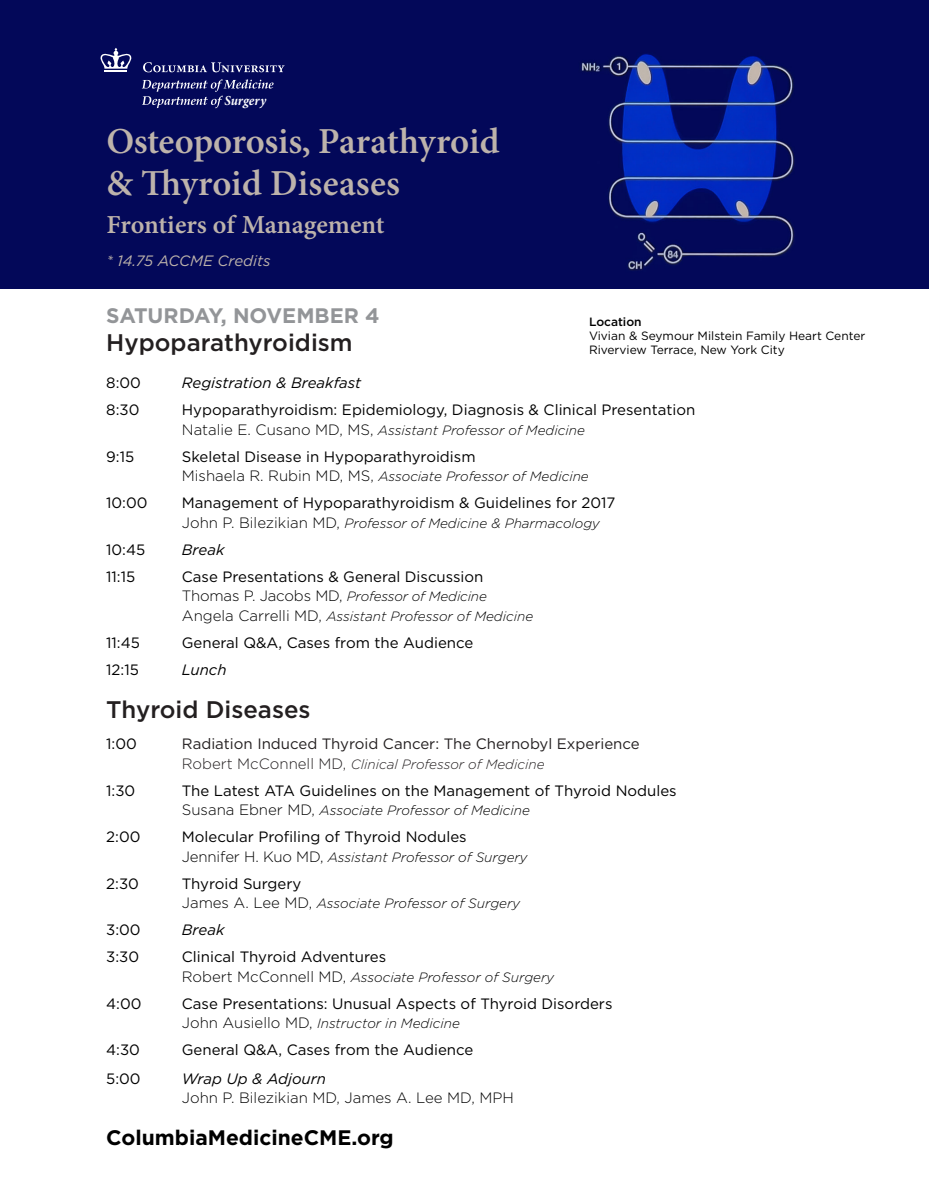
<style>
.page{position:relative;width:929px;height:1188px;background:#fff}
.page>*{position:absolute;margin:0;border:0;box-sizing:border-box;transform-origin:0 0}
.t1{font:600 36.6px/41.7px "Minion Pro";color:#bdb3ab}
.t2{font:25.95px "Minion Pro Semibold Capt";letter-spacing:-.005em;color:#bdb3ab}
.t3{font:500 24px "Gotham";color:#231f20}
.t4{font:700 21px "Gotham";color:#000}
.t5{font:700 21px "Gotham";color:#939598}
.t6{font:15px "Gotham";color:#000}
.t7{font:15px "Gotham";color:#231f20}
.t8{font:italic 15px "Gotham";color:#000}
.t9{font:300 15px "Gotham";color:#000}
.t10{font:italic 15px "Gotham";color:#bdb3ab}
.t11{font:italic 700 condensed 13.95px "Minion Pro";letter-spacing:.005em;color:#fff}
.t12{font:italic 300 13.5px/19.5px "Gotham";color:#000}
.t13{font:italic 300 13.5px "Gotham";color:#231f20}
.t14{font:12px/14.4px "Gotham";color:#000}
.t15{font:500 12px "Gotham";color:#000}
.s1{font-style:normal;font-size:15px}
</style>
<div class="page">
<img style="left:0;top:0;width:929px;height:288px">
<hr style="left:104px;top:70px;width:23px;height:2px;background:#fff">
<svg style="left:99px;top:48px;width:34px;height:21px"></svg>
<svg style="left:143px;top:62px;width:142px;height:10px"></svg>
<svg style="left:142px;top:79px;width:132px;height:29px;background:#282c71"></svg>
<p class="t11" style="left:224px;top:92px;width:43px">Surgery</p>
<h1 class="t1" style="left:106px;top:122px;width:395px">Osteoporosis, Parathyroid &amp; Thyroid Diseases</h1>
<h2 class="t2" style="left:106px;top:209px;width:280px">Frontiers of Management</h2>
<p class="t10" style="left:106px;top:251px;width:166px">* 14.75 ACCME Credits</p>
<h3 class="t5" style="left:106px;top:301px;width:275px">SATURDAY, NOVEMBER 4</h3>
<h3 class="t3" style="left:106px;top:327px;width:248px">Hypoparathyroidism</h3>
<p class="t6" style="left:106px;top:373px;width:36px">8:00</p>
<p class="t8" style="left:182px;top:373px;width:181px">Registration &amp; Breakfast</p>
<p class="t6" style="left:106px;top:400px;width:35px">8:30</p>
<p class="t6" style="left:182px;top:400px;width:515px">Hypoparathyroidism: Epidemiology, Diagnosis &amp; Clinical Presentation</p>
<p class="t12" style="left:182px;top:420px;width:404px"><span class="s1">Natalie E. Cusano MD, MS,</span> Assistant Professor of Medicine</p>
<p class="t6" style="left:106px;top:447px;width:30px">9:15</p>
<p class="t6" style="left:182px;top:447px;width:295px">Skeletal Disease in Hypoparathyroidism</p>
<p class="t12" style="left:182px;top:466px;width:408px"><span class="s1">Mishaela R. Rubin MD, MS,</span> Associate Professor of Medicine</p>
<p class="t6" style="left:106px;top:493px;width:43px">10:00</p>
<p class="t6" style="left:182px;top:493px;width:435px">Management of Hypoparathyroidism &amp; Guidelines for 2017</p>
<p class="t12" style="left:182px;top:513px;width:420px"><span class="s1">John P. Bilezikian MD,</span> Professor of Medicine &amp; Pharmacology</p>
<p class="t6" style="left:106px;top:540px;width:41px">10:45</p>
<p class="t8" style="left:182px;top:540px;width:44px">Break</p>
<p class="t6" style="left:106px;top:567px;width:31px">11:15</p>
<p class="t6" style="left:182px;top:567px;width:303px">Case Presentations &amp; General Discussion</p>
<p class="t12" style="left:182px;top:586px;width:353px"><span class="s1">Thomas P. Jacobs MD,</span> Professor of Medicine<br><span class="s1">Angela Carrelli MD,</span> Assistant Professor of Medicine</p>
<p class="t6" style="left:106px;top:633px;width:35px">11:45</p>
<p class="t6" style="left:182px;top:633px;width:293px">General Q&amp;A, Cases from the Audience</p>
<p class="t6" style="left:106px;top:660px;width:34px">12:15</p>
<p class="t8" style="left:182px;top:660px;width:46px">Lunch</p>
<h3 class="t3" style="left:106px;top:693px;width:206px">Thyroid Diseases</h3>
<p class="t6" style="left:106px;top:734px;width:32px">1:00</p>
<p class="t7" style="left:182px;top:734px;width:459px">Radiation Induced Thyroid Cancer: The Chernobyl Experience</p>
<p class="t13" style="left:182px;top:755px;width:364px"><span class="s1">Robert McConnell MD,</span> Clinical Professor of Medicine</p>
<p class="t6" style="left:106px;top:781px;width:31px">1:30</p>
<p class="t6" style="left:182px;top:781px;width:496px">The Latest ATA Guidelines on the Management of Thyroid Nodules</p>
<p class="t12" style="left:182px;top:800px;width:350px"><span class="s1">Susana Ebner MD,</span> Associate Professor of Medicine</p>
<p class="t6" style="left:106px;top:827px;width:36px">2:00</p>
<p class="t6" style="left:182px;top:827px;width:286px">Molecular Profiling of Thyroid Nodules</p>
<p class="t12" style="left:182px;top:847px;width:347px"><span class="s1">Jennifer H. Kuo MD,</span> Assistant Professor of Surgery</p>
<p class="t6" style="left:106px;top:874px;width:34px">2:30</p>
<p class="t6" style="left:182px;top:874px;width:121px">Thyroid Surgery</p>
<p class="t12" style="left:182px;top:893px;width:340px"><span class="s1">James A. Lee MD,</span> Associate Professor of Surgery</p>
<p class="t6" style="left:106px;top:920px;width:36px">3:00</p>
<p class="t8" style="left:182px;top:920px;width:44px">Break</p>
<p class="t6" style="left:106px;top:947px;width:34px">3:30</p>
<p class="t6" style="left:182px;top:947px;width:206px">Clinical Thyroid Adventures</p>
<p class="t12" style="left:182px;top:967px;width:374px"><span class="s1">Robert McConnell MD,</span> Associate Professor of Surgery</p>
<p class="t6" style="left:106px;top:994px;width:37px">4:00</p>
<p class="t6" style="left:182px;top:994px;width:432px">Case Presentations: Unusual Aspects of Thyroid Disorders</p>
<p class="t12" style="left:182px;top:1013px;width:280px"><span class="s1">John Ausiello MD,</span> Instructor in Medicine</p>
<p class="t6" style="left:106px;top:1040px;width:35px">4:30</p>
<p class="t6" style="left:182px;top:1040px;width:293px">General Q&amp;A, Cases from the Audience</p>
<p class="t6" style="left:106px;top:1069px;width:36px">5:00</p>
<p class="t8" style="left:182px;top:1069px;width:146px">Wrap Up &amp; Adjourn</p>
<p class="t9" style="left:182px;top:1088px;width:333px">John P. Bilezikian MD, James A. Lee MD, MPH</p>
<h3 class="t4" style="left:106px;top:1124px;width:289px">ColumbiaMedicineCME.org</h3>
<p class="t15" style="left:589px;top:314px;width:54px">Location</p>
<p class="t14" style="left:589px;top:328px;width:278px">Vivian &amp; Seymour Milstein Family Heart Center<br>Riverview Terrace, New York City</p>
</div>
